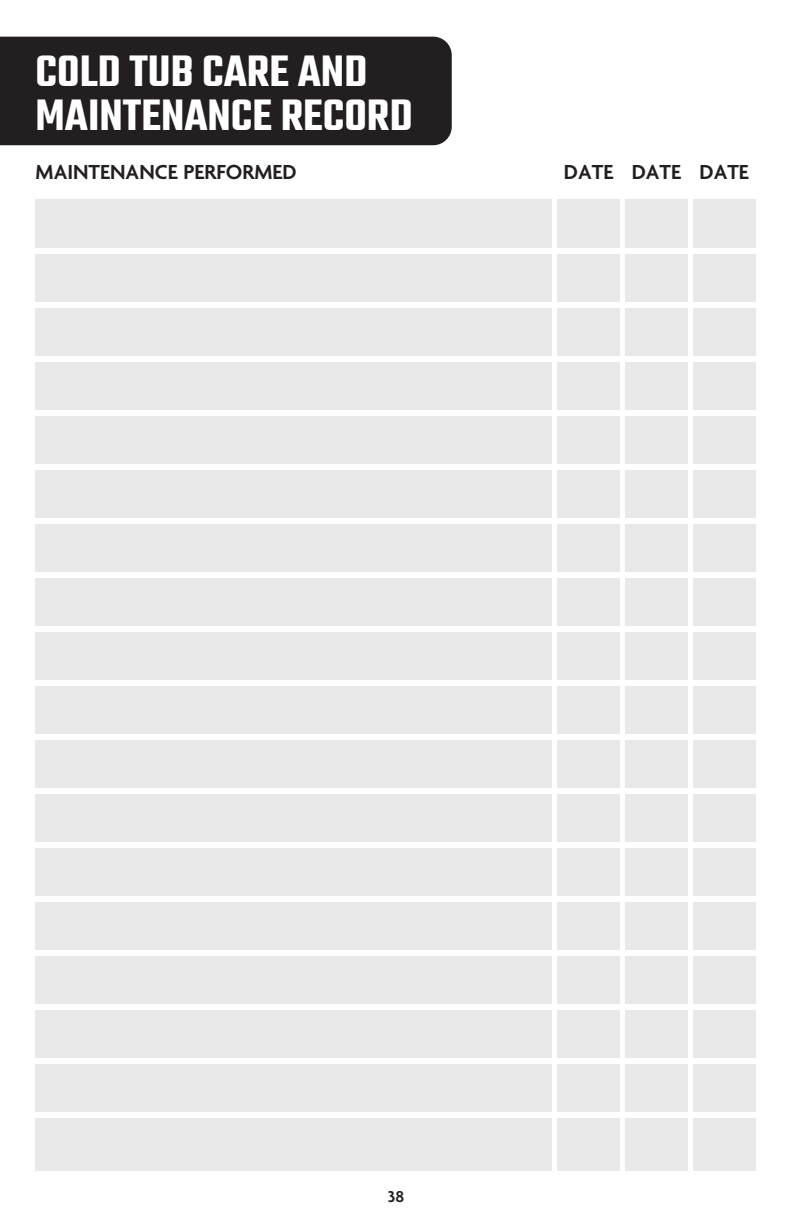
<style>
.page{position:relative;width:792px;height:1224px;background:#fff}
.page>*{position:absolute;margin:0;border:0;box-sizing:border-box;transform-origin:0 0}
.t1{font:600 48px/44px "Teko";color:#fff}
.body{font:600 22px "Agenda";color:#231f20}
.t2{font:600 17px "Agenda";color:#231f20}
</style>
<div class="page">
<div style="left:0;top:37px;width:452px;height:108px;background:#231f20"></div>
<div style="left:557px;top:200px;width:63px;height:971px;background:#e9e9e9"></div>
<div style="left:693px;top:200px;width:63px;height:971px;background:#e9e9e9"></div>
<div style="left:625px;top:200px;width:63px;height:971px;background:#e9e9e9"></div>
<div style="left:36px;top:200px;width:516px;height:971px;background:#e9e9e9"></div>
<div style="left:21px;top:249px;width:749px;height:5px;background:#fff"></div>
<div style="left:21px;top:303px;width:749px;height:5px;background:#fff"></div>
<div style="left:21px;top:357px;width:749px;height:5px;background:#fff"></div>
<div style="left:21px;top:411px;width:749px;height:5px;background:#fff"></div>
<div style="left:21px;top:465px;width:749px;height:5px;background:#fff"></div>
<div style="left:21px;top:519px;width:749px;height:5px;background:#fff"></div>
<div style="left:21px;top:573px;width:749px;height:5px;background:#fff"></div>
<div style="left:21px;top:627px;width:749px;height:5px;background:#fff"></div>
<div style="left:21px;top:681px;width:749px;height:5px;background:#fff"></div>
<div style="left:21px;top:735px;width:749px;height:5px;background:#fff"></div>
<div style="left:21px;top:789px;width:749px;height:5px;background:#fff"></div>
<div style="left:21px;top:843px;width:749px;height:5px;background:#fff"></div>
<div style="left:21px;top:897px;width:749px;height:5px;background:#fff"></div>
<div style="left:21px;top:951px;width:749px;height:5px;background:#fff"></div>
<div style="left:21px;top:1005px;width:749px;height:5px;background:#fff"></div>
<div style="left:21px;top:1059px;width:749px;height:5px;background:#fff"></div>
<div style="left:21px;top:1113px;width:749px;height:5px;background:#fff"></div>
<p class="t1" style="left:36px;top:53px;width:379px">COLD TUB CARE AND<br>MAINTENANCE RECORD</p>
<p class="body" style="left:36px;top:160px;width:263px">MAINTENANCE PERFORMED</p>
<p class="body" style="left:564px;top:160px;width:51px">DATE</p>
<p class="body" style="left:632px;top:160px;width:51px">DATE</p>
<p class="body" style="left:700px;top:160px;width:51px">DATE</p>
<p class="t2" style="left:388px;top:1188px;width:18px">38</p>
</div>
